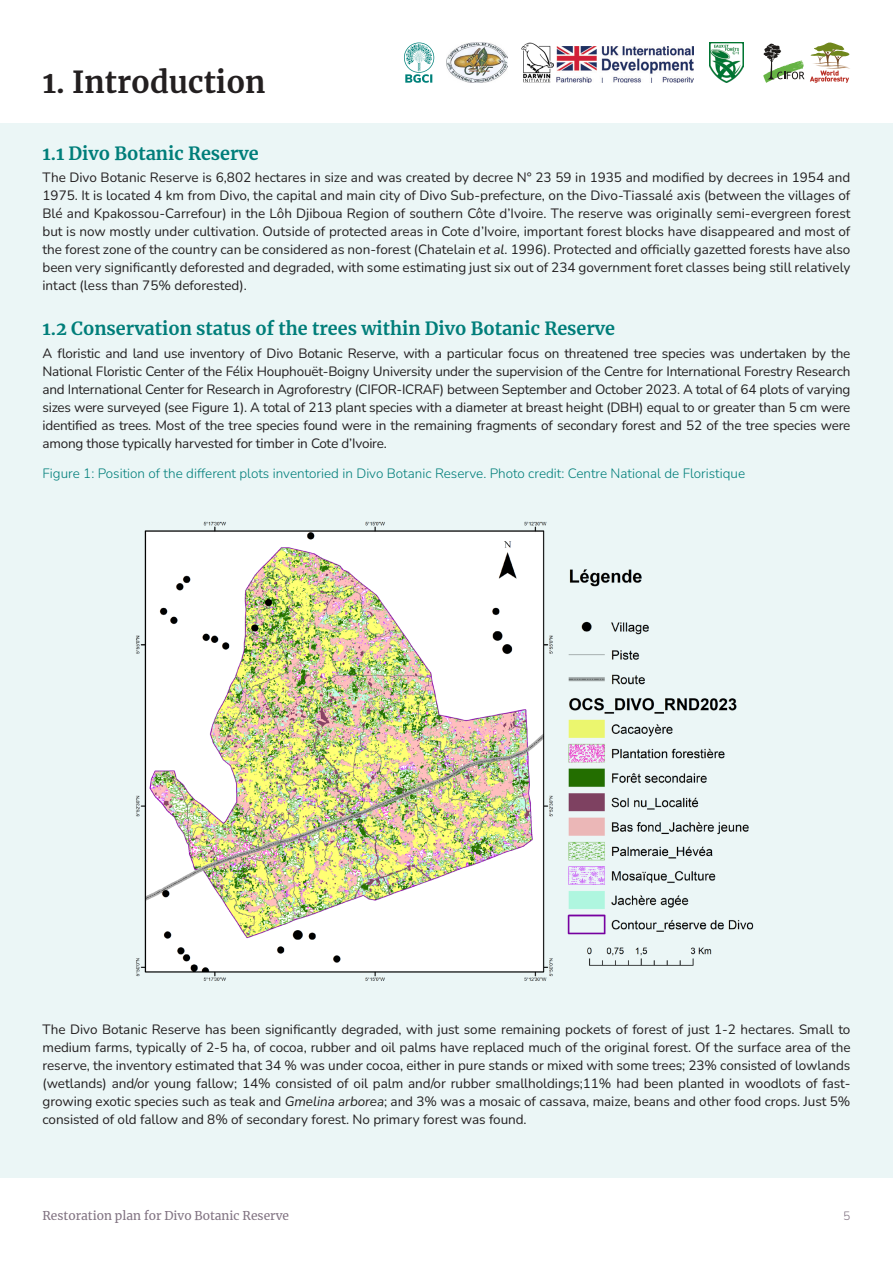
<style>
.page{position:relative;width:893px;height:1263px;background:#fff}
.page>*{position:absolute;margin:0;border:0;box-sizing:border-box;transform-origin:0 0}
.t1{font:700 30px "Merriweather";color:#231f20}
.t2{font:700 18px "Merriweather";color:#007e7a}
.t3{font:13.5px/18px "Nunito";letter-spacing:-.005em;color:#231f20;text-align:justify}
.t4{font:300 13.5px "Nunito";color:#007e7a}
.t5{font:12px "Merriweather";color:#817382}
.t6{font:300 12px "Nunito";color:#817382}
.s1{font-style:italic}
</style>
<div class="page">
<div style="left:0;top:123px;width:893px;height:1055px;background:#ebf6f6"></div>
<img style="left:136px;top:521px;width:618px;height:460px">
<svg style="left:763px;top:44px;width:41px;height:39px"></svg>
<img style="left:446px;top:43px;width:61px;height:40px">
<img style="left:521px;top:43px;width:32px;height:40px">
<img style="left:557px;top:46px;width:136px;height:37px">
<svg style="left:810px;top:42px;width:40px;height:41px"></svg>
<img style="left:709px;top:43px;width:34px;height:40px">
<svg style="left:404px;top:43px;width:30px;height:40px"></svg>
<p class="t1" style="left:43px;top:62px;width:225px">1. Introduction</p>
<p class="t2" style="left:43px;top:141px;width:218px">1.1 Divo Botanic Reserve</p>
<p class="t3" style="left:43px;top:168px;width:809px">The Divo Botanic Reserve is 6,802 hectares in size and was created by decree N° 23 59 in 1935 and modified by decrees in 1954 and 1975. It is located 4 km from Divo, the capital and main city of Divo Sub-prefecture, on the Divo-Tiassalé axis (between the villages of Blé and Kpakossou-Carrefour) in the Lôh Djiboua Region of southern Côte d’Ivoire. The reserve was originally semi-evergreen forest but is now mostly under cultivation. Outside of protected areas in Cote d’Ivoire, important forest blocks have disappeared and most of the forest zone of the country can be considered as non-forest (Chatelain <span class="s1">et al.</span> 1996). Protected and officially gazetted forests have also been very significantly deforested and degraded, with some estimating just six out of 234 government foret classes being still relatively intact (less than 75% deforested).</p>
<p class="t2" style="left:43px;top:316px;width:574px">1.2 Conservation status of the trees within Divo Botanic Reserve</p>
<p class="t3" style="left:43px;top:343px;width:809px">A floristic and land use inventory of Divo Botanic Reserve, with a particular focus on threatened tree species was undertaken by the National Floristic Center of the Félix Houphouët-Boigny University under the supervision of the Centre for International Forestry Research and International Center for Research in Agroforestry (CIFOR-ICRAF) between September and October 2023. A total of 64 plots of varying sizes were surveyed (see Figure 1). A total of 213 plant species with a diameter at breast height (DBH) equal to or greater than 5 cm were identified as trees. Most of the tree species found were in the remaining fragments of secondary forest and 52 of the tree species were among those typically harvested for timber in Cote d’Ivoire.</p>
<p class="t4" style="left:43px;top:464px;width:704px">Figure 1: Position of the different plots inventoried in Divo Botanic Reserve. Photo credit: Centre National de Floristique</p>
<p class="t3" style="left:43px;top:1020px;width:809px">The Divo Botanic Reserve has been significantly degraded, with just some remaining pockets of forest of just 1-2 hectares. Small to medium farms, typically of 2-5 ha, of cocoa, rubber and oil palms have replaced much of the original forest. Of the surface area of the reserve, the inventory estimated that 34 % was under cocoa, either in pure stands or mixed with some trees; 23% consisted of lowlands (wetlands) and/or young fallow; 14% consisted of oil palm and/or rubber smallholdings;11% had been planted in woodlots of fast&shy;growing exotic species such as teak and <span class="s1">Gmelina arborea</span>; and 3% was a mosaic of cassava, maize, beans and other food crops. Just 5% consisted of old fallow and 8% of secondary forest. No primary forest was found.</p>
<p class="t5" style="left:43px;top:1208px;width:248px">Restoration plan for Divo Botanic Reserve</p>
<p class="t6" style="left:843px;top:1208px;width:9px">5</p>
</div>
